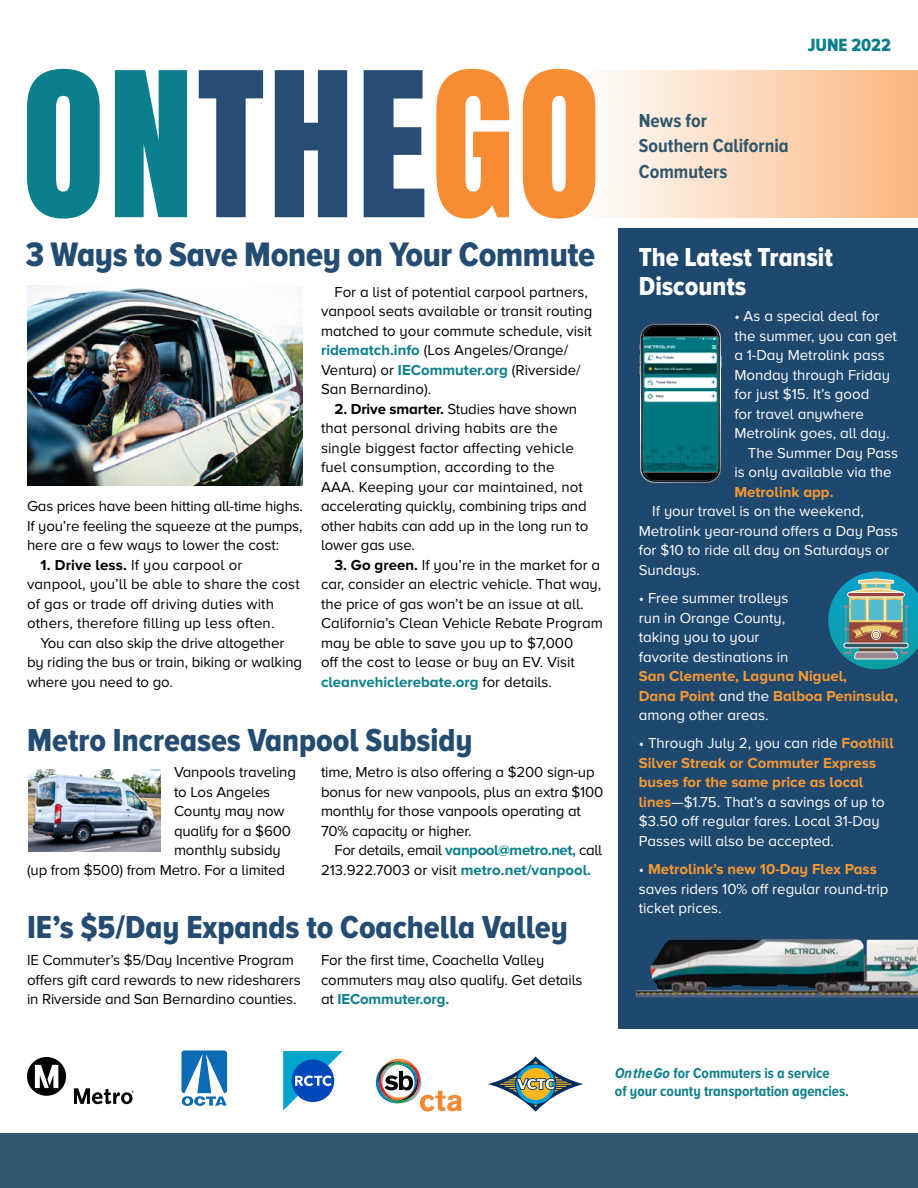
<style>
.page{position:relative;width:918px;height:1188px;background:#fff}
.page>*{position:absolute;margin:0;border:0;box-sizing:border-box;transform-origin:0 0}
.t1{font:171.15px "Anton";letter-spacing:.02em;color:#264e74}
.t2{font:35.25px "Proxima Nova A Cond Extrabld";letter-spacing:-.01em;color:#244c72}
.t3{font:33px "Proxima Nova A Cond Extrabld";color:#244c72}
.t4{font:27px/28.5px "Proxima Nova A Cond Extrabld";color:#fff}
.t5{font:700 19.5px/25.5px "Proxima Nova A Cond";color:#30576b}
.t6{font:18.3px "Proxima Nova A Cond Extrabld";color:#0b7f8c}
.t7{font:15px/19.5px "Proxima Nova A";letter-spacing:-.01em;color:#000}
.t8{font:15px/19.5px "Proxima Nova A";color:#fff}
.t9{font:15px/19.5px "Proxima Nova A";letter-spacing:.01em;color:#000}
.t10{font:700 15px/19.5px "Proxima Nova A";color:#f69933}
.t11{font:700 15px/18px "Proxima Nova A Cond";color:#0b7f8c}
.s1{color:#0b7f8c}
.s2{color:#f68c33}
.s3{font-weight:700}
.s4{font-weight:700;color:#0b7f8c}
.s5{font-weight:400;color:#fff}
.s6{font-weight:700;color:#f69933}
.s7{font-style:italic}
</style>
<div class="page">
<img style="left:28px;top:770px;width:132px;height:81px">
<div style="left:618px;top:228px;width:300px;height:800px;background:#1f486f"></div>
<div style="left:563px;top:71px;width:355px;height:147px;background:linear-gradient(to right,#fff,#fab67e)"></div>
<svg style="left:27px;top:1057px;width:39px;height:39px"></svg>
<svg style="left:35px;top:1065px;width:23px;height:23px"></svg>
<svg style="left:74px;top:1088px;width:60px;height:16px"></svg>
<svg style="left:181px;top:1050px;width:46px;height:56px"></svg>
<svg style="left:283px;top:1051px;width:60px;height:60px"></svg>
<svg style="left:376px;top:1059px;width:86px;height:53px"></svg>
<svg style="left:488px;top:1057px;width:95px;height:55px"></svg>
<div style="left:0;top:1134px;width:918px;height:54px;background:#30576b"></div>
<img style="left:27px;top:286px;width:275px;height:200px">
<svg style="left:639px;top:324px;width:82px;height:159px"></svg>
<img style="left:643px;top:326px;width:75px;height:155px">
<svg style="left:828px;top:572px;width:90px;height:97px"></svg>
<img style="left:636px;top:939px;width:282px;height:59px">
<h1 class="t1" style="left:22px;top:58px;width:581px"><span class="s1">ON</span>THE<span class="s2">GO</span></h1>
<h2 class="t2" style="left:25px;top:234px;width:571px">3 Ways to Save Money on Your Commute</h2>
<p class="t7" style="left:27px;top:497px;width:278px;text-align:justify">Gas prices have been hitting all-time highs.<br>If you’re feeling the squeeze at the pumps, here are a few ways to lower the cost:</p>
<p class="t9" style="left:27px;top:555px;width:274px;text-indent:14px"><span class="s3">1. Drive less.</span> If you carpool or vanpool, you’ll be able to share the cost of gas or trade off driving duties with others, therefore filling up less often.</p>
<p class="t7" style="left:27px;top:633px;width:277px;text-indent:14px">You can also skip the drive altogether by riding the bus or train, biking or walking where you need to go.</p>
<p class="t7" style="left:321px;top:282px;width:273px;text-indent:14px">For a list of potential carpool partners, vanpool seats available or transit routing matched to your commute schedule, visit <span class="s4">ridematch.info</span> (Los Angeles/Orange/ Ventura) or <span class="s4">IECommuter.org</span> (Riverside/ San Bernardino).</p>
<p class="t9" style="left:321px;top:399px;width:269px;text-indent:14px"><span class="s3">2. Drive smarter.</span> Studies have shown that personal driving habits are the single biggest factor affecting vehicle fuel consumption, according to the AAA. Keeping your car maintained, not accelerating quickly, combining trips and other habits can add up in the long run to lower gas use.</p>
<p class="t7" style="left:321px;top:555px;width:283px;text-indent:14px"><span class="s3">3. Go green.</span> If you’re in the market for a car, consider an electric vehicle. That way, the price of gas won’t be an issue at all.<br>California’s Clean Vehicle Rebate Program may be able to save you up to $7,000<br>off the cost to lease or buy an EV. Visit <span class="s4">cleanvehiclerebate.org</span> for details.</p>
<h3 class="t3" style="left:27px;top:721px;width:447px">Metro Increases Vanpool Subsidy</h3>
<p class="t7" style="left:174px;top:763px;width:123px">Vanpools traveling</p>
<p class="t7" style="left:174px;top:783px;width:98px">to Los Angeles</p>
<p class="t7" style="left:174px;top:802px;width:112px">County may now</p>
<p class="t7" style="left:174px;top:822px;width:118px">qualify for a $600</p>
<p class="t7" style="left:174px;top:841px;width:108px">monthly subsidy</p>
<p class="t7" style="left:27px;top:861px;width:260px">(up from $500) from Metro. For a limited</p>
<p class="t7" style="left:321px;top:763px;width:284px">time, Metro is also offering a $200 sign-up bonus for new vanpools, plus an extra $100 monthly for those vanpools operating at 70% capacity or higher.</p>
<p class="t7" style="left:321px;top:841px;width:283px;text-indent:14px">For details, email <span class="s4">vanpool@metro.net,</span> call<br>213.922.7003 or visit <span class="s4">metro.net/vanpool.</span></p>
<h3 class="t3" style="left:27px;top:909px;width:542px">IE’s $5/Day Expands to Coachella Valley</h3>
<p class="t7" style="left:27px;top:951px;width:275px">IE Commuter’s $5/Day Incentive Program offers gift card rewards to new ridesharers in Riverside and San Bernardino counties.</p>
<p class="t7" style="left:321px;top:951px;width:263px">For the first time, Coachella Valley commuters may also qualify. Get details at <span class="s4">IECommuter.org.</span></p>
<p class="t6" style="left:808px;top:34px;width:85px">JUNE 2022</p>
<h3 class="t5" style="left:639px;top:109px;width:151px">News for<br>Southern California<br>Commuters</h3>
<h3 class="t4" style="left:639px;top:245px;width:196px">The Latest Transit<br>Discounts</h3>
<p class="t8" style="left:734px;top:307px;width:147px">• As a special deal for</p>
<p class="t8" style="left:734px;top:326px;width:164px">the summer, you can get</p>
<p class="t8" style="left:734px;top:346px;width:152px">a 1-Day Metrolink pass</p>
<p class="t8" style="left:734px;top:365px;width:157px">Monday through Friday</p>
<p class="t8" style="left:734px;top:385px;width:136px">for just $15. It’s good</p>
<p class="t8" style="left:734px;top:404px;width:131px">for travel anywhere</p>
<p class="t8" style="left:734px;top:424px;width:157px">Metrolink goes, all day.</p>
<p class="t8" style="left:748px;top:443px;width:152px">The Summer Day Pass</p>
<p class="t8" style="left:734px;top:463px;width:159px">is only available via the</p>
<p class="t10" style="left:734px;top:483px;width:101px">Metrolink app.</p>
<p class="t8" style="left:639px;top:502px;width:261px;text-indent:14px">If your travel is on the weekend,<br>Metrolink year-round offers a Day Pass for $10 to ride all day on Saturdays or<br>Sundays.</p>
<p class="t8" style="left:639px;top:589px;width:151px">• Free summer trolleys run in Orange County, taking you to your favorite destinations in</p>
<p class="t10" style="left:639px;top:667px;width:261px">San Clemente, Laguna Niguel,<br>Dana Point <span class="s5">and the</span> Balboa Peninsula, <span class="s5">among other areas.</span></p>
<p class="t8" style="left:639px;top:734px;width:257px">• Through July 2, you can ride <span class="s6">Foothill Silver Streak or Commuter Express buses for the same price as local lines</span>—$1.75. That’s a savings of up to $3.50 off regular fares. Local 31-Day Passes will also be accepted.</p>
<p class="t8" style="left:639px;top:860px;width:251px">• <span class="s6">Metrolink’s new 10-Day Flex Pass </span>saves riders 10% off regular round-trip ticket prices.</p>
<p class="t11" style="left:615px;top:1065px;width:235px"><span class="s7">OntheGo</span> for Commuters is a service<br>of your county transportation agencies.</p>
</div>
